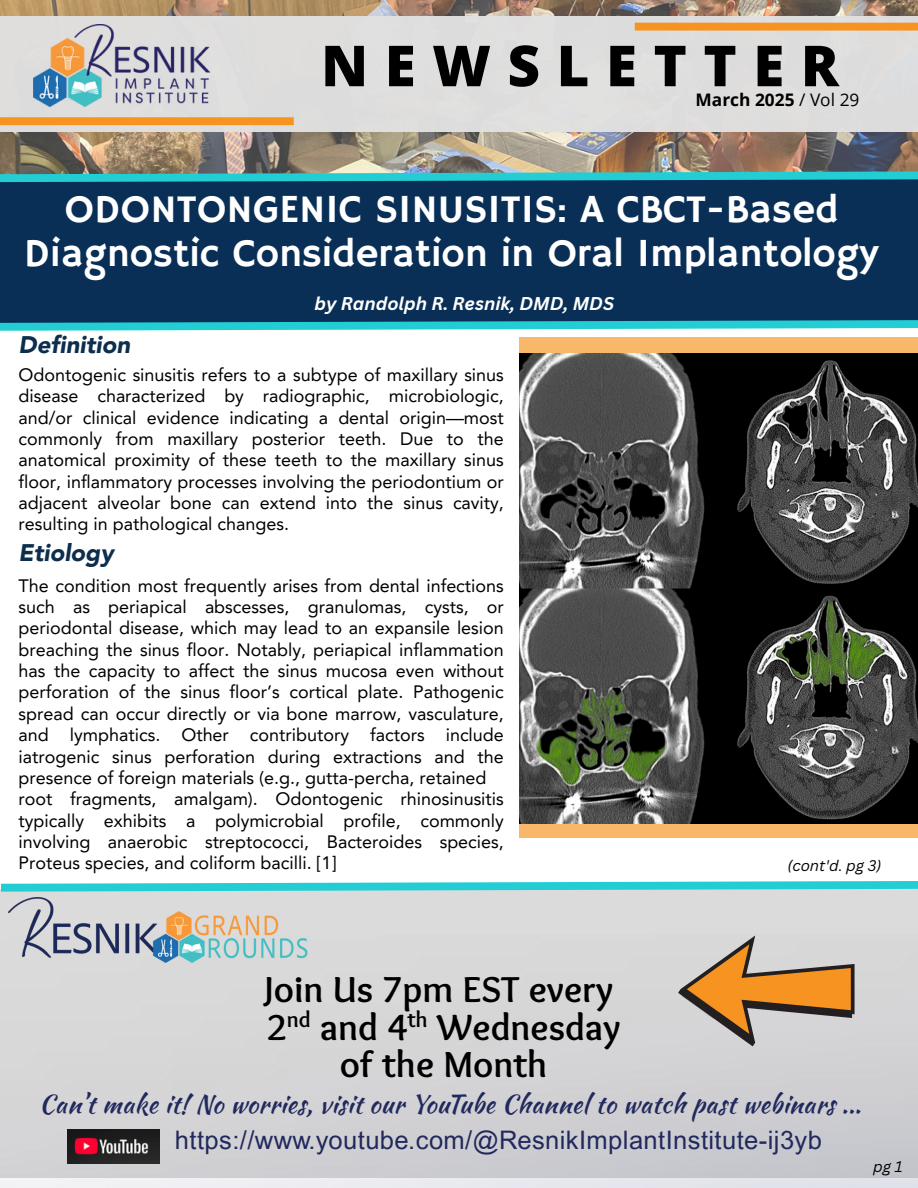
<style>
.page{position:relative;width:918px;height:1188px;background:#fff}
.page>*{position:absolute;margin:0;border:0;box-sizing:border-box;transform-origin:0 0}
.t1{font:800 56.55px "Open Sans";letter-spacing:.29em;color:#000}
.t2{font:39.75px/43.8px "Hammersmith One";color:#fff;text-align:center}
.t3{font:700 37.5px/37.2px "Sukar";color:#000;text-align:center}
.t4{font:25.5px "Kaushan Script";letter-spacing:.015em;color:#21295d}
.t5{font:25.5px "Arial MT Pro";letter-spacing:.015em;color:#21295d}
.t6{font:italic 900 24px "Avenir LT Pro";color:#0d2e4d}
.t7{font:700 22.5px "Sukar";color:#000}
.t8{font:18px/21.3px "Avenir LT Pro";color:#000;text-align:justify}
.t9{font:italic 700 18px "Canva Sans";color:#fff}
.t10{font:700 17.25px "Open Sans";color:#000}
.t11{font:italic 15px "Canva Sans";color:#000}
.s1{font-weight:400}
</style>
<div class="page">
<img style="left:0;top:0;width:918px;height:167px">
<div style="left:0;top:16px;width:918px;height:115px;background:#e1e1e1"></div>
<div style="left:0;top:117px;width:294px;height:8px;background:#f79320"></div>
<div style="left:635px;top:23px;width:283px;height:8px;background:#f79320"></div>
<img style="left:33px;top:25px;width:178px;height:83px">
<div style="left:0;top:889px;width:918px;height:289px;background:#dcdbdb"></div>
<img style="left:0;top:935px;width:918px;height:253px">
<div style="left:0;top:175px;width:918px;height:150px;background:#092f57"></div>
<div style="left:520px;top:338px;width:398px;height:500px;background:#f9b76a"></div>
<img style="left:0;top:167px;width:918px;height:16px">
<svg style="left:0;top:320px;width:918px;height:11px"></svg>
<img style="left:520px;top:353px;width:398px;height:470px">
<img style="left:9px;top:897px;width:302px;height:70px">
<svg style="left:678px;top:936px;width:177px;height:110px"></svg>
<svg style="left:1px;top:881px;width:917px;height:11px"></svg>
<img style="left:68px;top:1130px;width:92px;height:34px">
<p class="t1" style="left:321px;top:26px;width:519px">NEWSLETTER</p>
<p class="t10" style="left:696px;top:87px;width:165px">March 2025 <span class="s1">/ Vol 29</span></p>
<p class="t2" style="left:24px;top:189px;width:856px">ODONTONGENIC SINUSITIS: A CBCT-Based<br>Diagnostic Consideration in Oral Implantology</p>
<p class="t9" style="left:315px;top:290px;width:301px">by Randolph R. Resnik, DMD, MDS</p>
<p class="t6" style="left:19px;top:335px;width:113px">Definition</p>
<h1 class="t8" style="left:19px;top:366px;width:487px">Odontogenic sinusitis refers to a subtype of maxillary sinus disease characterized by radiographic, microbiologic, and/or clinical evidence indicating a dental origin—most commonly from maxillary posterior teeth. Due to the anatomical proximity of these teeth to the maxillary sinus floor, inflammatory processes involving the periodontium or adjacent alveolar bone can extend into the sinus cavity, resulting in pathological changes.</h1>
<h4 class="t6" style="left:19px;top:543px;width:97px">Etiology</h4>
<h3 class="t8" style="left:19px;top:576px;width:487px">The condition most frequently arises from dental infections such as periapical abscesses, granulomas, cysts, or periodontal disease, which may lead to an expansile lesion breaching the sinus floor. Notably, periapical inflammation has the capacity to affect the sinus mucosa even without perforation of the sinus floor’s cortical plate. Pathogenic spread can occur directly or via bone marrow, vasculature, and lymphatics. Other contributory factors include iatrogenic sinus perforation during extractions and the presence of foreign materials (e.g., gutta-percha, retained</h3>
<h6 class="t8" style="left:19px;top:790px;width:487px">root fragments, amalgam). Odontogenic rhinosinusitis typically exhibits a polymicrobial profile, commonly involving anaerobic streptococci, Bacteroides species, Proteus species, and coliform bacilli. [1]</h6>
<p class="t3" style="left:265px;top:975px;width:357px">Join Us 7pm EST every<br>2 and 4 Wednesday of the Month</p>
<p class="t7" style="left:287px;top:1007px;width:25px">nd</p>
<p class="t7" style="left:407px;top:1007px;width:22px">th</p>
<p class="t11" style="left:788px;top:855px;width:95px">(cont'd. pg 3)</p>
<h4 class="t4" style="left:39px;top:1085px;width:823px">Can’t make it! No worries, visit our YouTube Channel to watch past webinars ...</h4>
<p class="t5" style="left:175px;top:1131px;width:649px">https://www.youtube.com/@ResnikImplantInstitute-ij3yb</p>
<p class="t11" style="left:873px;top:1156px;width:31px">pg 1</p>
</div>
